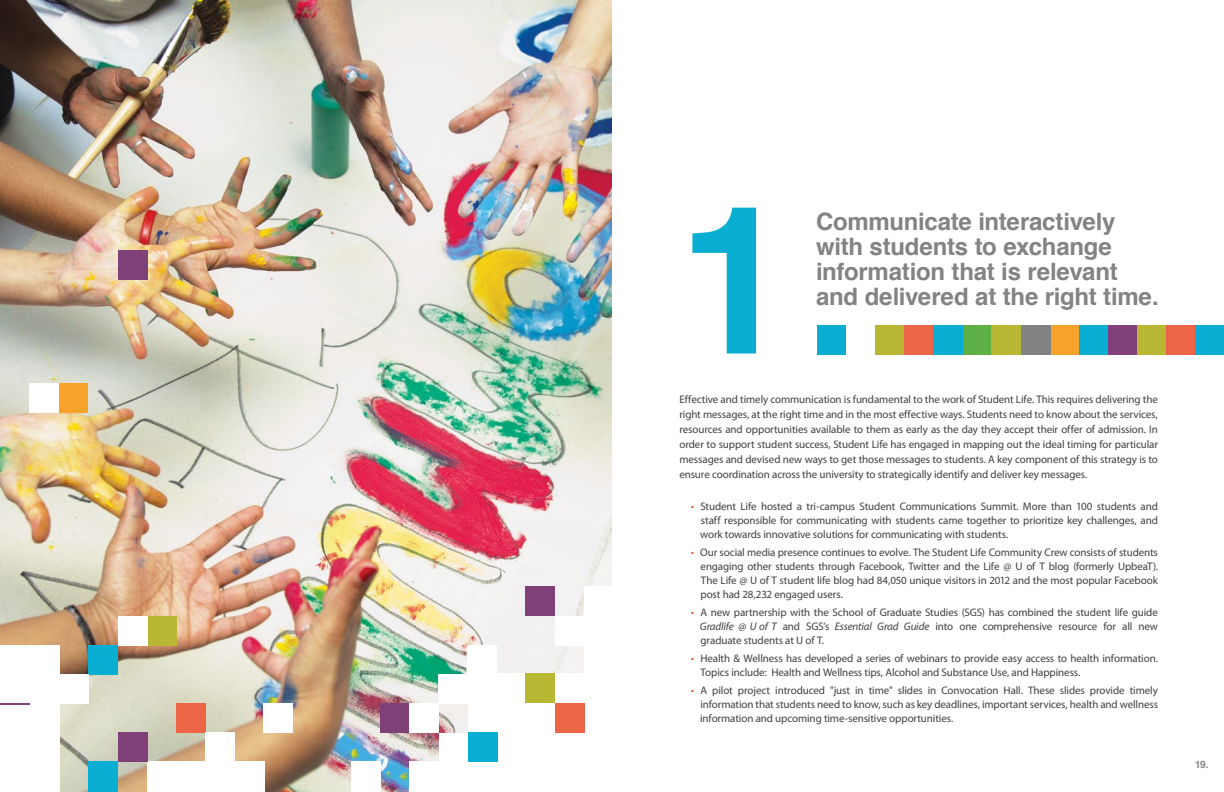
<style>
.page{position:relative;width:1224px;height:792px;background:#fff}
.page>*{position:absolute;margin:0;border:0;box-sizing:border-box;transform-origin:0 0}
.t1{font:700 206px "Helvetica";color:#09aed2}
.t2{font:700 24px/25px "Helvetica";letter-spacing:-.01em;color:#828383}
.t3{font:11px/14px "Myriad Pro";letter-spacing:-.01em;color:#414042;text-align:justify}
.t4{font:700 10px "Helvetica";color:#828383}
.s1{font-style:italic}
</style>
<div class="page">
<img style="left:0;top:0;width:612px;height:792px">
<div style="left:380px;top:703px;width:29px;height:30px;background:#804178"></div>
<div style="left:409px;top:703px;width:29px;height:30px;background:#fff"></div>
<div style="left:264px;top:703px;width:29px;height:30px;background:#fff"></div>
<div style="left:176px;top:703px;width:29px;height:30px;background:#ec6547"></div>
<div style="left:351px;top:762px;width:29px;height:30px;background:#fff"></div>
<div style="left:409px;top:762px;width:93px;height:30px;background:#fff"></div>
<div style="left:89px;top:762px;width:29px;height:30px;background:#09aed2"></div>
<div style="left:147px;top:762px;width:118px;height:30px;background:#fff"></div>
<div style="left:526px;top:587px;width:29px;height:29px;background:#804178"></div>
<div style="left:584px;top:587px;width:29px;height:112px;background:#fff"></div>
<div style="left:468px;top:645px;width:29px;height:29px;background:#fff"></div>
<div style="left:89px;top:645px;width:29px;height:29px;background:#09aed2"></div>
<div style="left:0;top:645px;width:60px;height:147px;background:#fff"></div>
<div style="left:438px;top:674px;width:36px;height:29px;background:#fff"></div>
<div style="left:40px;top:674px;width:49px;height:29px;background:#fff"></div>
<div style="left:58px;top:383px;width:29px;height:30px;background:#f7a32b"></div>
<div style="left:118px;top:250px;width:29px;height:30px;background:#804178"></div>
<div style="left:29px;top:383px;width:29px;height:30px;background:#fff"></div>
<div style="left:118px;top:733px;width:29px;height:29px;background:#804178"></div>
<div style="left:205px;top:733px;width:29px;height:59px;background:#fff"></div>
<div style="left:555px;top:616px;width:29px;height:29px;background:#fff"></div>
<div style="left:147px;top:616px;width:29px;height:29px;background:#b9b834"></div>
<div style="left:118px;top:616px;width:29px;height:29px;background:#fff"></div>
<div style="left:468px;top:674px;width:144px;height:118px;background:#fff"></div>
<div style="left:526px;top:674px;width:29px;height:29px;background:#b9b834"></div>
<div style="left:555px;top:703px;width:29px;height:30px;background:#ec6547"></div>
<div style="left:439px;top:733px;width:44px;height:53px;background:#fff"></div>
<div style="left:0;top:703px;width:29px;height:30px;background:#804178"></div>
<div style="left:468px;top:733px;width:29px;height:29px;background:#09aed2"></div>
<div style="left:0;top:705px;width:29px;height:72px;background:#fff"></div>
<div style="left:817px;top:325px;width:29px;height:29px;background:#09aed2"></div>
<div style="left:875px;top:325px;width:29px;height:29px;background:#b9b834"></div>
<div style="left:963px;top:325px;width:29px;height:29px;background:#5daf46"></div>
<div style="left:992px;top:325px;width:29px;height:29px;background:#b9b834"></div>
<div style="left:1050px;top:325px;width:29px;height:29px;background:#f7a32b"></div>
<div style="left:1021px;top:325px;width:29px;height:29px;background:#828383"></div>
<div style="left:904px;top:325px;width:30px;height:29px;background:#ec6547"></div>
<div style="left:934px;top:325px;width:29px;height:29px;background:#09aed2"></div>
<div style="left:1079px;top:325px;width:29px;height:29px;background:#09aed2"></div>
<div style="left:1108px;top:325px;width:29px;height:29px;background:#804178"></div>
<div style="left:1137px;top:325px;width:30px;height:29px;background:#b9b834"></div>
<div style="left:1167px;top:325px;width:29px;height:29px;background:#ec6547"></div>
<div style="left:1196px;top:325px;width:28px;height:29px;background:#09aed2"></div>
<h1 class="t1" style="left:678px;top:115px;width:116px">1</h1>
<h1 class="t2" style="left:816px;top:210px;width:344px">Communicate interactively with students to exchange information that is relevant and delivered at the right time.</h1>
<p class="t3" style="left:679px;top:392px;width:480px;line-height:15px">Effective and timely communication is fundamental to the work of Student Life. This requires delivering the right messages, at the right time and in the most effective ways. Students need to know about the services, resources and opportunities available to them as early as the day they accept their offer of admission. In order to support student success, Student Life has engaged in mapping out the ideal timing for particular messages and devised new ways to get those messages to students. A key component of this strategy is to ensure coordination across the university to strategically identify and deliver key messages.</p>
<p class="t3" style="left:700px;top:499px;width:459px;text-indent:-10px"><sup>.</sup> Student Life hosted a tri-campus Student Communications Summit. More than 100 students and staff responsible for communicating with students came together to prioritize key challenges, and work towards innovative solutions for communicating with students.</p>
<p class="t3" style="left:700px;top:545px;width:459px;text-indent:-10px"><sup>.</sup> Our social media presence continues to evolve. The Student Life Community Crew consists of students engaging other students through Facebook, Twitter and the Life @ U of T blog (formerly UpbeaT).<br>The Life @ U of T student life blog had 84,050 unique visitors in 2012 and the most popular Facebook post had 28,232 engaged users.</p>
<p class="t3" style="left:700px;top:605px;width:460px;text-indent:-10px"><sup>.</sup> A new partnership with the School of Graduate Studies (SGS) has combined the student life guide <span class="s1">Gradlife @ U of T</span> and SGS’s <span class="s1">Essential Grad Guide</span> into one comprehensive resource for all new graduate students at U of T.</p>
<p class="t3" style="left:701px;top:651px;width:459px;text-indent:-10px"><sup>.</sup> Health &amp; Wellness has developed a series of webinars to provide easy access to health information.<br>Topics include: Health and Wellness tips, Alcohol and Substance Use, and Happiness.</p>
<p class="t3" style="left:700px;top:683px;width:459px;text-indent:-10px"><sup>.</sup> A pilot project introduced "just in time" slides in Convocation Hall. These slides provide timely information that students need to know, such as key deadlines, important services, health and wellness information and upcoming time-sensitive opportunities.</p>
<p class="t4" style="left:1195px;top:757px;width:15px">19.</p>
</div>
